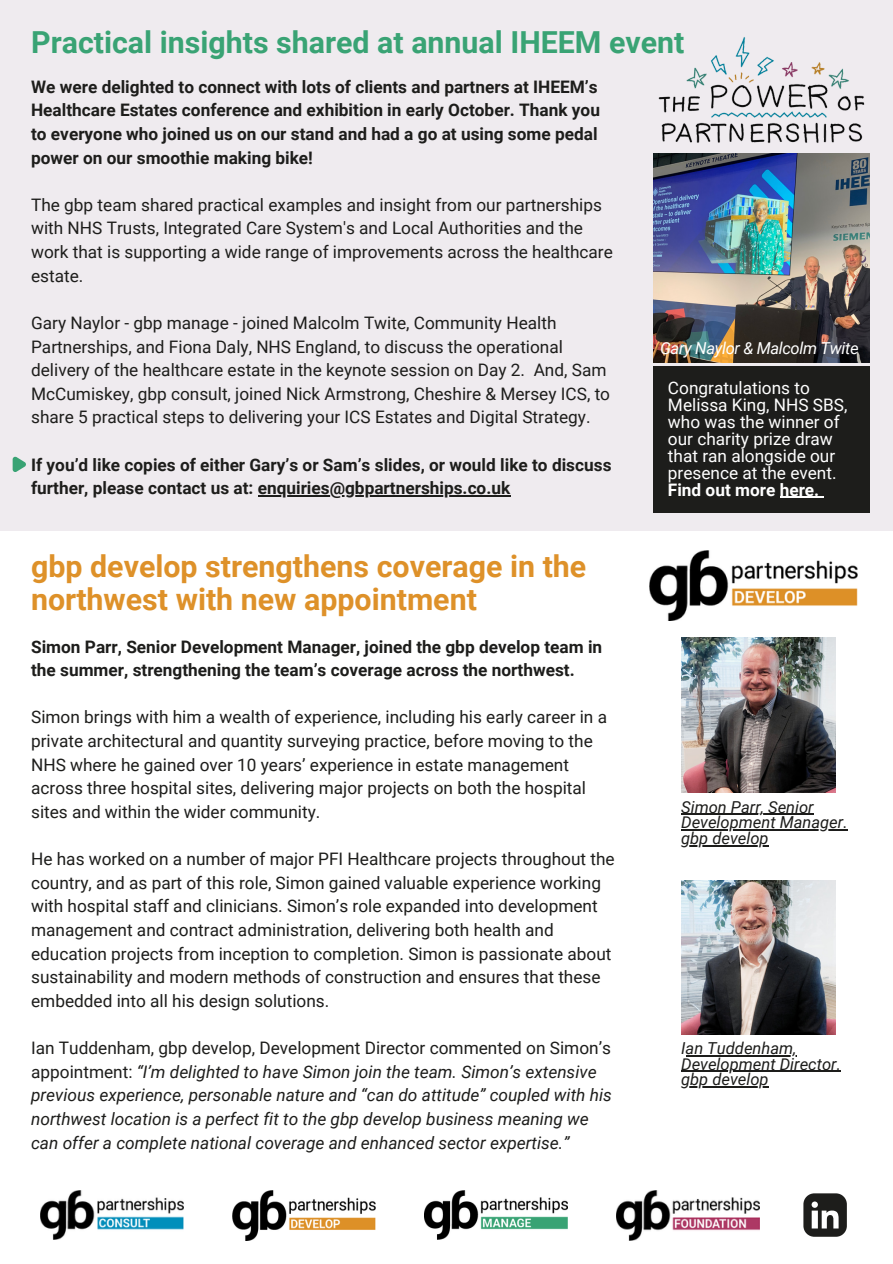
<style>
.page{position:relative;width:893px;height:1264px;background:#fff}
.page>*{position:absolute;margin:0;border:0;box-sizing:border-box;transform-origin:0 0}
.t1{font:700 30.3px "Roboto";color:#de9129}
.t2{font:700 30.3px "Roboto";color:#39a374}
.t3{font:17.25px/23.5px "Roboto";color:#1d1d1b}
.t4{font:700 17.25px/23.5px "Roboto";color:#1d1d1b}
.t5{font:italic 17.25px/23.5px "Roboto";color:#1d1d1b}
.t6{font:17.25px/16.8px "Roboto";color:#fff}
.t7{font:700 17.25px "Roboto";color:#fff}
.t8{font:italic 16.5px/15.8px "Roboto";color:#1d1d1b}
.t9{font:italic 16.5px "Roboto";letter-spacing:-.02em;color:#fff}
.s1{font-style:normal}
</style>
<div class="page">
<div style="left:0;top:0;width:892px;height:531px;background:#efebef"></div>
<svg style="left:803px;top:1193px;width:43px;height:43px"></svg>
<img style="left:41px;top:1190px;width:143px;height:49px">
<img style="left:233px;top:1190px;width:142px;height:50px">
<img style="left:424px;top:1190px;width:143px;height:49px">
<img style="left:616px;top:1190px;width:143px;height:50px">
<div style="left:653px;top:367px;width:216px;height:146px;background:#1d1d1b"></div>
<img style="left:649px;top:550px;width:208px;height:71px">
<img style="left:681px;top:637px;width:154px;height:155px">
<img style="left:681px;top:880px;width:154px;height:154px">
<img style="left:653px;top:153px;width:216px;height:209px">
<img style="left:658px;top:37px;width:207px;height:106px">
<hr style="left:258px;top:495px;width:252px;height:1px;background:#1d1d1b">
<hr style="left:681px;top:813px;width:132px;height:2px;background:#1d1d1b">
<hr style="left:681px;top:829px;width:166px;height:1px;background:#1d1d1b">
<hr style="left:681px;top:845px;width:87px;height:1px;background:#1d1d1b">
<hr style="left:779px;top:497px;width:40px;height:1px;background:#fff">
<hr style="left:685px;top:1055px;width:111px;height:1px;background:#1d1d1b">
<hr style="left:681px;top:1070px;width:160px;height:1px;background:#1d1d1b">
<hr style="left:681px;top:1086px;width:87px;height:1px;background:#1d1d1b">
<svg style="left:13px;top:456px;width:13px;height:16px"></svg>
<p class="t2" style="left:31px;top:25px;width:654px">Practical insights shared at annual IHEEM event</p>
<p class="t4" style="left:31px;top:75px;width:570px">We were delighted to connect with lots of clients and partners at IHEEM’s Healthcare Estates conference and exhibition in early October. Thank you to everyone who joined us on our stand and had a go at using some pedal power on our smoothie making bike!</p>
<p class="t3" style="left:31px;top:193px;width:583px">The gbp team shared practical examples and insight from our partnerships with NHS Trusts, Integrated Care System's and Local Authorities and the work that is supporting a wide range of improvements across the healthcare estate.</p>
<p class="t3" style="left:31px;top:311px;width:580px">Gary Naylor - gbp manage - joined Malcolm Twite, Community Health Partnerships, and Fiona Daly, NHS England, to discuss the operational delivery of the healthcare estate in the keynote session on Day 2. And, Sam McCumiskey, gbp consult, joined Nick Armstrong, Cheshire &amp; Mersey ICS, to share 5 practical steps to delivering your ICS Estates and Digital Strategy.</p>
<p class="t4" style="left:31px;top:453px;width:582px">If you’d like copies of either Gary’s or Sam’s slides, or would like to discuss further, please contact us at: enquiries@gbpartnerships.co.uk</p>
<p class="t9" style="left:660px;top:338px;width:200px">Gary Naylor &amp; Malcolm Twite</p>
<p class="t6" style="left:668px;top:380px;width:181px">Congratulations to<br>Melissa King, NHS SBS, who was the winner of our charity prize draw that ran alongside our presence at the event.</p>
<p class="t7" style="left:668px;top:479px;width:153px">Find out more here.</p>
<p class="t1" style="left:31px;top:549px;width:556px">gbp develop strengthens coverage in the</p>
<p class="t1" style="left:31px;top:582px;width:447px">northwest with new appointment</p>
<p class="t4" style="left:31px;top:635px;width:572px">Simon Parr, Senior Development Manager, joined the gbp develop team in the summer, strengthening the team’s coverage across the northwest.</p>
<p class="t3" style="left:31px;top:705px;width:577px">Simon brings with him a wealth of experience, including his early career in a private architectural and quantity surveying practice, before moving to the NHS where he gained over 10 years’ experience in estate management across three hospital sites, delivering major projects on both the hospital sites and within the wider community.</p>
<p class="t3" style="left:31px;top:847px;width:585px">He has worked on a number of major PFI Healthcare projects throughout the country, and as part of this role, Simon gained valuable experience working with hospital staff and clinicians. Simon’s role expanded into development management and contract administration, delivering both health and education projects from inception to completion. Simon is passionate about sustainability and modern methods of construction and ensures that these embedded into all his design solutions.</p>
<p class="t5" style="left:31px;top:1036px;width:582px"><span class="s1">Ian Tuddenham, gbp develop, Development Director commented on Simon’s appointment:</span> “I’m delighted to have Simon join the team. Simon’s extensive previous experience, personable nature and “can do attitude” coupled with his northwest location is a perfect fit to the gbp develop business meaning we can offer a complete national coverage and enhanced sector expertise.”</p>
<p class="t8" style="left:681px;top:1040px;width:117px">Ian Tuddenham,</p>
<p class="t8" style="left:681px;top:799px;width:168px">Simon Parr, Senior<br>Development Manager. gbp develop</p>
<p class="t8" style="left:681px;top:1056px;width:161px">Development Director.</p>
<p class="t8" style="left:681px;top:1071px;width:89px">gbp develop</p>
</div>
